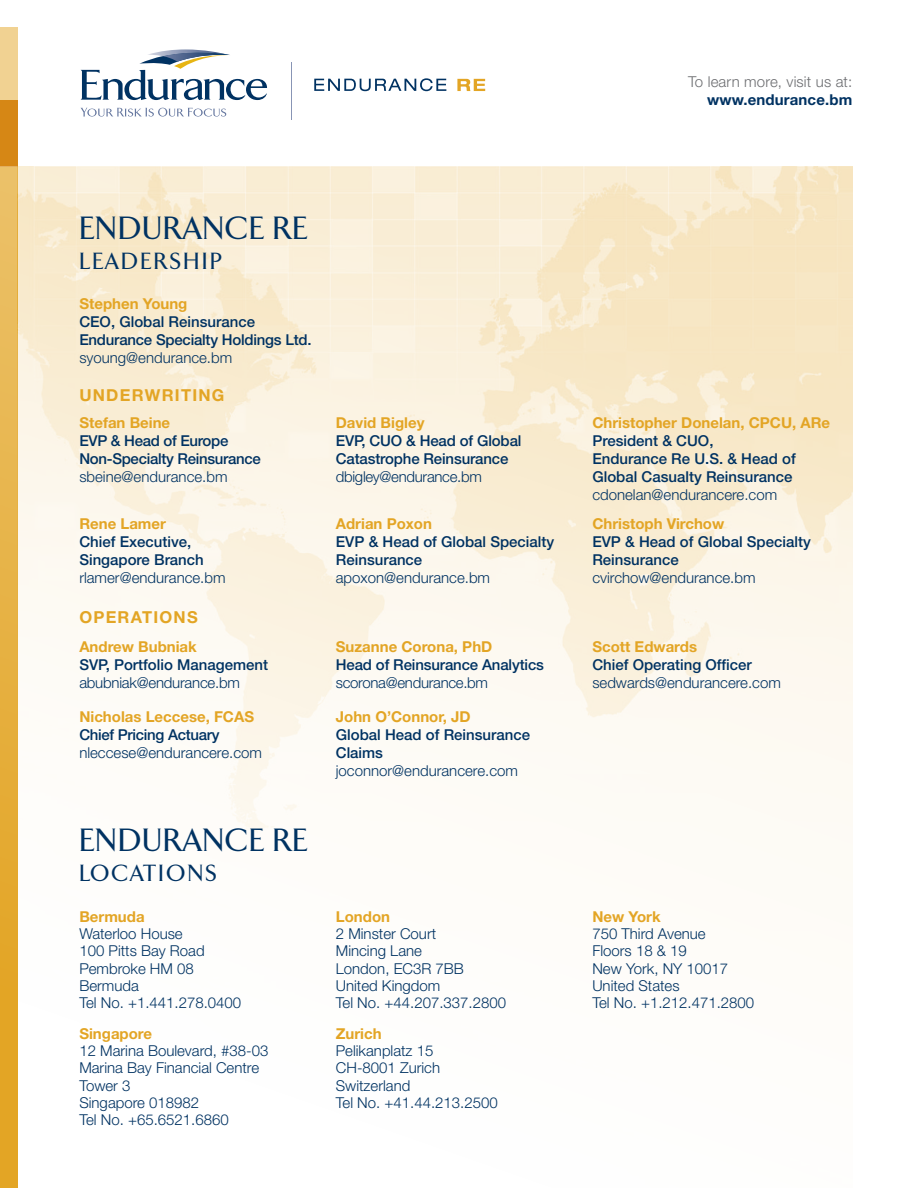
<style>
.page{position:relative;width:918px;height:1188px;background:#fff}
.page>*{position:absolute;margin:0;border:0;box-sizing:border-box;transform-origin:0 0}
.t1{font:500 33px "Arrow";letter-spacing:.03em;color:#003262}
.t2{font:500 24px "Arrow";letter-spacing:.1em;color:#003262}
.t3{font:700 16.5px "Helvetica Neue";letter-spacing:.075em;color:#e3a525}
.t4{font:300 15px/17.2px "Helvetica Neue";color:#003262}
.t5{font:500 15px/18px "Helvetica Neue";color:#003262}
.t6{font:700 15px "Helvetica Neue";color:#e3a525}
.t7{font:500 15px/18px "Helvetica Neue";letter-spacing:-.02em;color:#003262}
.t8{font:300 15px "Helvetica Neue";letter-spacing:-.02em;color:#003262}
.t9{font:300 15px "Helvetica Neue";letter-spacing:.01em;color:#6d6e71}
.t10{font:700 15px "Helvetica Neue";letter-spacing:.01em;color:#003262}
</style>
<div class="page">
<div style="left:0;top:27px;width:18px;height:73px;background:#f1d292"></div>
<div style="left:0;top:100px;width:18px;height:66px;background:#d68715"></div>
<hr style="left:291px;top:62px;width:1px;height:58px;background:#8895b5">
<svg style="left:457px;top:79px;width:28px;height:12px"></svg>
<svg style="left:314px;top:78px;width:132px;height:13px"></svg>
<svg style="left:80px;top:49px;width:187px;height:51px"></svg>
<svg style="left:81px;top:108px;width:145px;height:9px"></svg>
<div style="left:0;top:166px;width:852px;height:1022px;background:linear-gradient(to bottom,#ebc067,#e2a11b)"></div>
<img style="left:18px;top:166px;width:834px;height:1022px">
<p class="t9" style="left:688px;top:73px;width:166px">To learn more, visit us at:</p>
<p class="t10" style="left:707px;top:91px;width:147px">www.endurance.bm</p>
<h1 class="t1" style="left:79px;top:210px;width:230px">ENDURANCE RE</h1>
<h2 class="t2" style="left:79px;top:248px;width:144px">LEADERSHIP</h2>
<p class="t6" style="left:79px;top:294px;width:110px">Stephen Young</p>
<p class="t5" style="left:79px;top:312px;width:234px">CEO, Global Reinsurance<br>Endurance Specialty Holdings Ltd.</p>
<p class="t4" style="left:79px;top:348px;width:154px">syoung@endurance.bm</p>
<p class="t3" style="left:79px;top:385px;width:147px">UNDERWRITING</p>
<p class="t6" style="left:79px;top:413px;width:92px">Stefan Beine</p>
<p class="t7" style="left:79px;top:431px;width:183px">EVP &amp; Head of Europe<br>Non-Specialty Reinsurance</p>
<p class="t4" style="left:79px;top:468px;width:150px">sbeine@endurance.bm</p>
<p class="t6" style="left:79px;top:514px;width:88px">Rene Lamer</p>
<p class="t5" style="left:79px;top:532px;width:126px">Chief Executive,<br>Singapore Branch</p>
<p class="t4" style="left:79px;top:568px;width:148px">rlamer@endurance.bm</p>
<p class="t3" style="left:79px;top:607px;width:120px">OPERATIONS</p>
<p class="t6" style="left:79px;top:637px;width:119px">Andrew Bubniak</p>
<p class="t5" style="left:79px;top:655px;width:190px">SVP, Portfolio Management</p>
<p class="t4" style="left:79px;top:674px;width:162px">abubniak@endurance.bm</p>
<p class="t6" style="left:79px;top:707px;width:176px">Nicholas Leccese, FCAS</p>
<p class="t7" style="left:79px;top:726px;width:142px">Chief Pricing Actuary</p>
<p class="t4" style="left:79px;top:744px;width:184px">nleccese@endurancere.com</p>
<h1 class="t1" style="left:79px;top:823px;width:230px">ENDURANCE RE</h1>
<h2 class="t2" style="left:79px;top:861px;width:139px">LOCATIONS</h2>
<p class="t6" style="left:79px;top:907px;width:67px">Bermuda</p>
<p class="t4" style="left:79px;top:925px;width:163px">Waterloo House<br>100 Pitts Bay Road<br>Pembroke HM 08<br>Bermuda<br>Tel No. +1.441.278.0400</p>
<p class="t6" style="left:79px;top:1024px;width:74px">Singapore</p>
<p class="t4" style="left:79px;top:1042px;width:190px">12 Marina Boulevard, #38-03<br>Marina Bay Financial Centre<br>Tower 3<br>Singapore 018982<br>Tel No. +65.6521.6860</p>
<p class="t6" style="left:336px;top:414px;width:90px">David Bigley</p>
<p class="t5" style="left:336px;top:432px;width:187px">EVP, CUO &amp; Head of Global<br>Catastrophe Reinsurance</p>
<p class="t8" style="left:336px;top:468px;width:148px">dbigley@endurance.bm</p>
<p class="t6" style="left:336px;top:514px;width:98px">Adrian Poxon</p>
<p class="t5" style="left:336px;top:532px;width:220px">EVP &amp; Head of Global Specialty<br>Reinsurance</p>
<p class="t4" style="left:336px;top:569px;width:156px">apoxon@endurance.bm</p>
<p class="t6" style="left:336px;top:637px;width:158px">Suzanne Corona, PhD</p>
<p class="t5" style="left:336px;top:655px;width:210px">Head of Reinsurance Analytics</p>
<p class="t8" style="left:336px;top:673px;width:154px">scorona@endurance.bm</p>
<p class="t6" style="left:336px;top:707px;width:136px">John O’Connor, JD</p>
<p class="t5" style="left:336px;top:725px;width:196px">Global Head of Reinsurance<br>Claims</p>
<p class="t4" style="left:336px;top:762px;width:184px">joconnor@endurancere.com</p>
<p class="t6" style="left:336px;top:907px;width:56px">London</p>
<p class="t4" style="left:336px;top:925px;width:172px">2 Minster Court<br>Mincing Lane<br>London, EC3R 7BB<br>United Kingdom<br>Tel No. +44.207.337.2800</p>
<p class="t6" style="left:336px;top:1024px;width:47px">Zurich</p>
<p class="t4" style="left:336px;top:1042px;width:163px">Pelikanplatz 15<br>CH-8001 Zurich<br>Switzerland<br>Tel No. +41.44.213.2500</p>
<p class="t6" style="left:592px;top:414px;width:239px">Christopher Donelan, CPCU, ARe</p>
<p class="t5" style="left:592px;top:432px;width:205px">President &amp; CUO,<br>Endurance Re U.S. &amp; Head of<br>Global Casualty Reinsurance</p>
<p class="t4" style="left:592px;top:486px;width:186px">cdonelan@endurancere.com</p>
<p class="t6" style="left:592px;top:514px;width:133px">Christoph Virchow</p>
<p class="t5" style="left:592px;top:532px;width:220px">EVP &amp; Head of Global Specialty<br>Reinsurance</p>
<p class="t4" style="left:592px;top:569px;width:165px">cvirchow@endurance.bm</p>
<p class="t6" style="left:592px;top:637px;width:106px">Scott Edwards</p>
<p class="t5" style="left:592px;top:655px;width:161px">Chief Operating Officer</p>
<p class="t4" style="left:592px;top:673px;width:190px">sedwards@endurancere.com</p>
<p class="t6" style="left:592px;top:907px;width:70px">New York</p>
<p class="t4" style="left:592px;top:925px;width:163px">750 Third Avenue<br>Floors 18 &amp; 19<br>New York, NY 10017<br>United States<br>Tel No. +1.212.471.2800</p>
</div>
